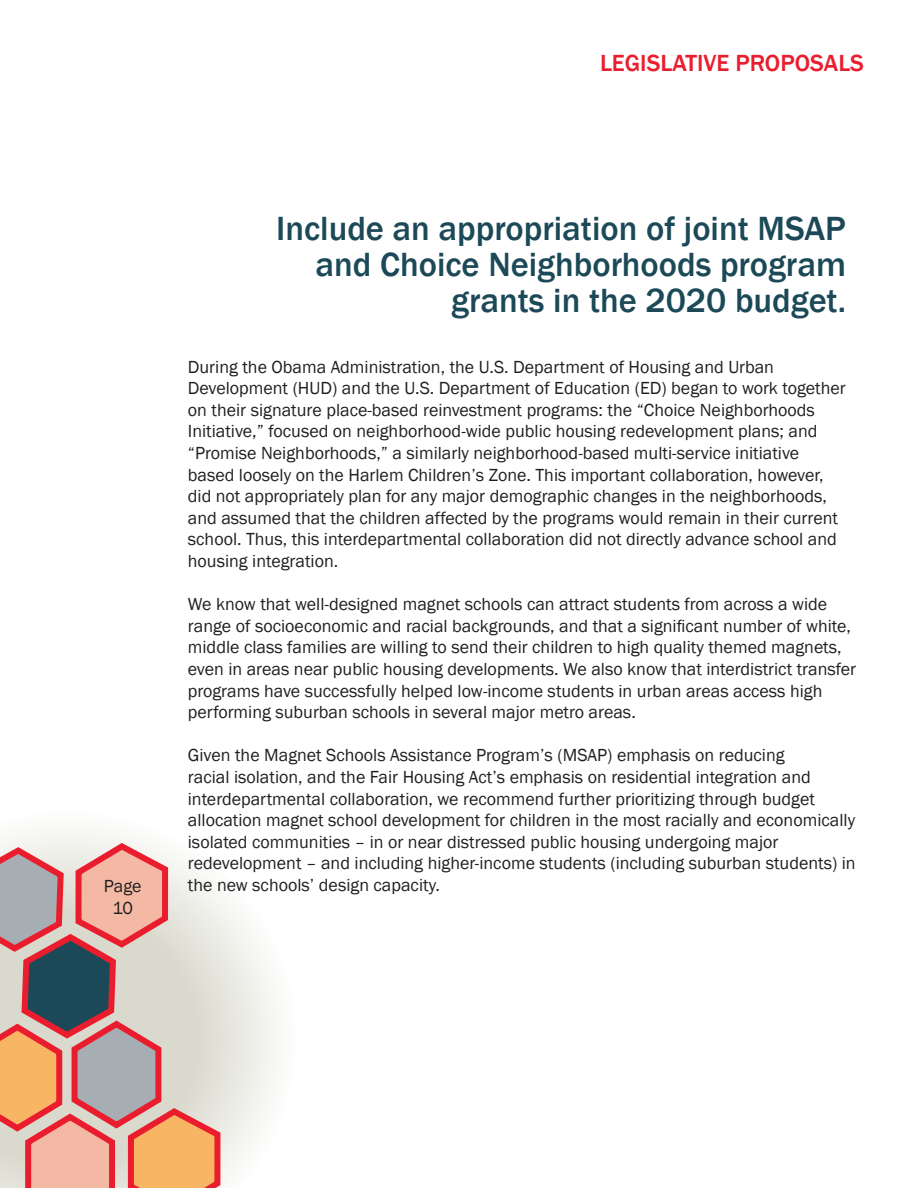
<style>
.page{position:relative;width:918px;height:1188px;background:#fff}
.page>*{position:absolute;margin:0;border:0;box-sizing:border-box;transform-origin:0 0}
.t1{font:500 34.5px/36px "Franklin Gothic";color:#1c4957;text-align:right}
.t2{font:500 24px "Franklin Gothic";color:#ea1d2e}
.t3{font:18px/21.6px "Franklin Gothic";color:#231f20}
</style>
<div class="page">
<svg style="left:12px;top:831px;width:265px;height:344px;fill:#f6f6f4"></svg>
<svg style="left:0;top:840px;width:226px;height:348px;background:#d2afa2"></svg>
<h2 class="t2" style="left:600px;top:48px;width:265px">LEG ISLATIVE PRO POSALS</h2>
<p class="t3" style="left:104px;top:876px;width:39px;text-align:center">Page<br>10</p>
<h1 class="t1" style="left:276px;top:211px;width:571px">Include an appropriation of joint MSAP and Choice Neighborhoods program grants in the 2020 budget.</h1>
<p class="t3" style="left:188px;top:356px;width:659px">During the Obama Administration, the U.S. Department of Housing and Urban Development (HUD) and the U.S. Department of Education (ED) began to work together on their signature place-based reinvestment programs: the “Choice Neighborhoods Initiative,” focused on neighborhood-wide public housing redevelopment plans; and “Promise Neighborhoods,” a similarly neighborhood-based multi-service initiative based loosely on the Harlem Children’s Zone. This important collaboration, however, did not appropriately plan for any major demographic changes in the neighborhoods, and assumed that the children affected by the programs would remain in their current school. Thus, this interdepartmental collaboration did not directly advance school and housing integration.</p>
<p class="t3" style="left:188px;top:594px;width:670px">We know that well-designed magnet schools can attract students from across a wide range of socioeconomic and racial backgrounds, and that a significant number of white, middle class families are willing to send their children to high quality themed magnets, even in areas near public housing developments. We also know that interdistrict transfer programs have successfully helped low-income students in urban areas access high performing suburban schools in several major metro areas.</p>
<p class="t3" style="left:188px;top:745px;width:669px">Given the Magnet Schools Assistance Program’s (MSAP) emphasis on reducing<br>racial isolation, and the Fair Housing Act’s emphasis on residential integration and interdepartmental collaboration, we recommend further prioritizing through budget allocation magnet school development for children in the most racially and economically isolated communities – in or near distressed public housing undergoing major redevelopment – and including higher-income students (including suburban students) in the new schools’ design capacity.</p>
</div>
